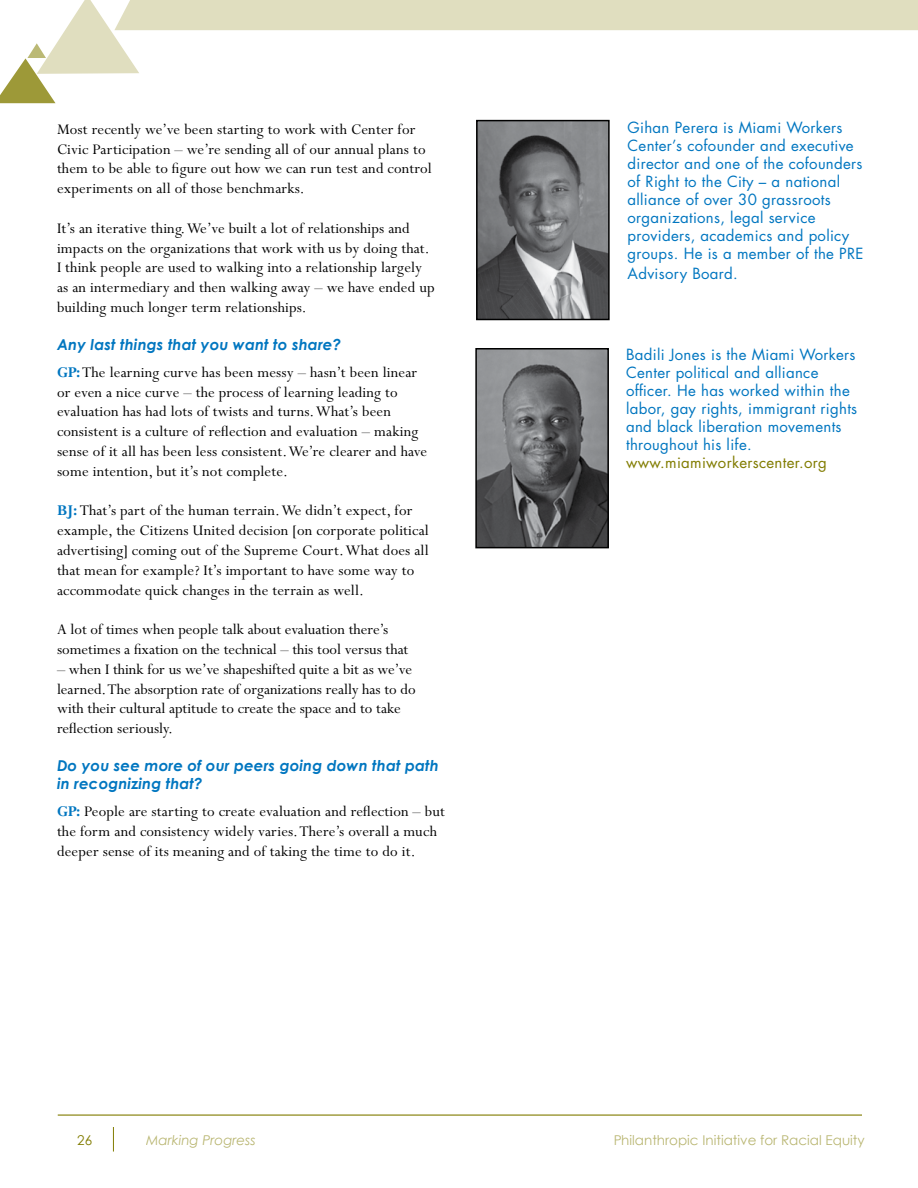
<style>
.page{position:relative;width:918px;height:1188px;background:#fff}
.page>*{position:absolute;margin:0;border:0;box-sizing:border-box;transform-origin:0 0}
.t1{font:16.5px/19.8px "Perpetua";letter-spacing:.01em;color:#000}
.t2{font:15px/18px "Futura";letter-spacing:.02em;color:#0076c0}
.t3{font:italic 700 15px/18px "Century Gothic";letter-spacing:.01em;color:#0076c0}
.t4{font:15px "Futura";letter-spacing:.02em;color:#817c00}
.t5{font:13.5px "Century Gothic";color:#817c00}
.t6{font:italic 13.5px "Century Gothic";color:#817c00}
.s1{font-weight:700;color:#0076c0}
</style>
<div class="page">
<hr style="left:58px;top:1115px;width:860px;height:1px;background:#817c00">
<svg style="left:113px;top:1127px;width:1px;height:25px"></svg>
<svg style="left:0;top:0;width:918px;height:103px"></svg>
<div style="left:862px;top:1109px;width:56px;height:10px;background:#fff"></div>
<img style="left:478px;top:351px;width:128px;height:194px">
<div style="left:475px;top:348px;width:134px;height:200px;border:2px solid #000"></div>
<img style="left:479px;top:123px;width:128px;height:194px">
<div style="left:476px;top:120px;width:134px;height:200px;border:2px solid #000"></div>
<p class="t1" style="left:57px;top:120px;width:376px">Most recently we’ve been starting to work with Center for Civic Participation – we’re sending all of our annual plans to them to be able to figure out how we can run test and control experiments on all of those benchmarks.</p>
<p class="t1" style="left:57px;top:219px;width:379px">It’s an iterative thing. We’ve built a lot of relationships and impacts on the organizations that work with us by doing that.<br>I think people are used to walking into a relationship largely as an intermediary and then walking away – we have ended up building much longer term relationships.</p>
<p class="t3" style="left:57px;top:335px;width:286px">Any last things that you want to share?</p>
<p class="t1" style="left:57px;top:363px;width:372px"><span class="s1">GP:</span> The learning curve has been messy – hasn’t been linear or even a nice curve – the process of learning leading to evaluation has had lots of twists and turns. What’s been consistent is a culture of reflection and evaluation – making sense of it all has been less consistent. We’re clearer and have some intention, but it’s not complete.</p>
<p class="t1" style="left:57px;top:501px;width:373px"><span class="s1">BJ:</span> That’s part of the human terrain. We didn’t expect, for example, the Citizens United decision [on corporate political advertising] coming out of the Supreme Court. What does all that mean for example? It’s important to have some way to accommodate quick changes in the terrain as well.</p>
<p class="t1" style="left:57px;top:620px;width:353px">A lot of times when people talk about evaluation there’s sometimes a fixation on the technical – this tool versus that</p>
<p class="t1" style="left:57px;top:660px;width:360px">– when I think for us we’ve shapeshifted quite a bit as we’ve learned. The absorption rate of organizations really has to do with their cultural aptitude to create the space and to take reflection seriously.</p>
<p class="t3" style="left:57px;top:756px;width:383px">Do you see more of our peers going down that path in recognizing that?</p>
<p class="t1" style="left:57px;top:802px;width:389px"><span class="s1">GP:</span> People are starting to create evaluation and reflection – but the form and consistency widely varies. There’s overall a much deeper sense of its meaning and of taking the time to do it.</p>
<p class="t2" style="left:628px;top:118px;width:237px">Gihan Perera is Miami Workers<br>Center’s cofounder and executive director and one of the cofounders of Right to the City – a national alliance of over 30 grassroots organizations, legal service providers, academics and policy groups. He is a member of the PRE</p>
<p class="t2" style="left:628px;top:264px;width:112px">Advisory Board.</p>
<p class="t2" style="left:626px;top:345px;width:233px">Badili Jones is the Miami Workers<br>Center political and alliance officer. He has worked within the labor, gay rights, immigrant rights and black liberation movements throughout his life.</p>
<p class="t4" style="left:626px;top:453px;width:202px">www.miamiworkerscenter.org</p>
<p class="t5" style="left:77px;top:1132px;width:16px">26</p>
<p class="t6" style="left:146px;top:1132px;width:111px">Marking Progress</p>
<p class="t5" style="left:613px;top:1132px;width:253px">Philanthropic Initiative for Racial Equity</p>
</div>
